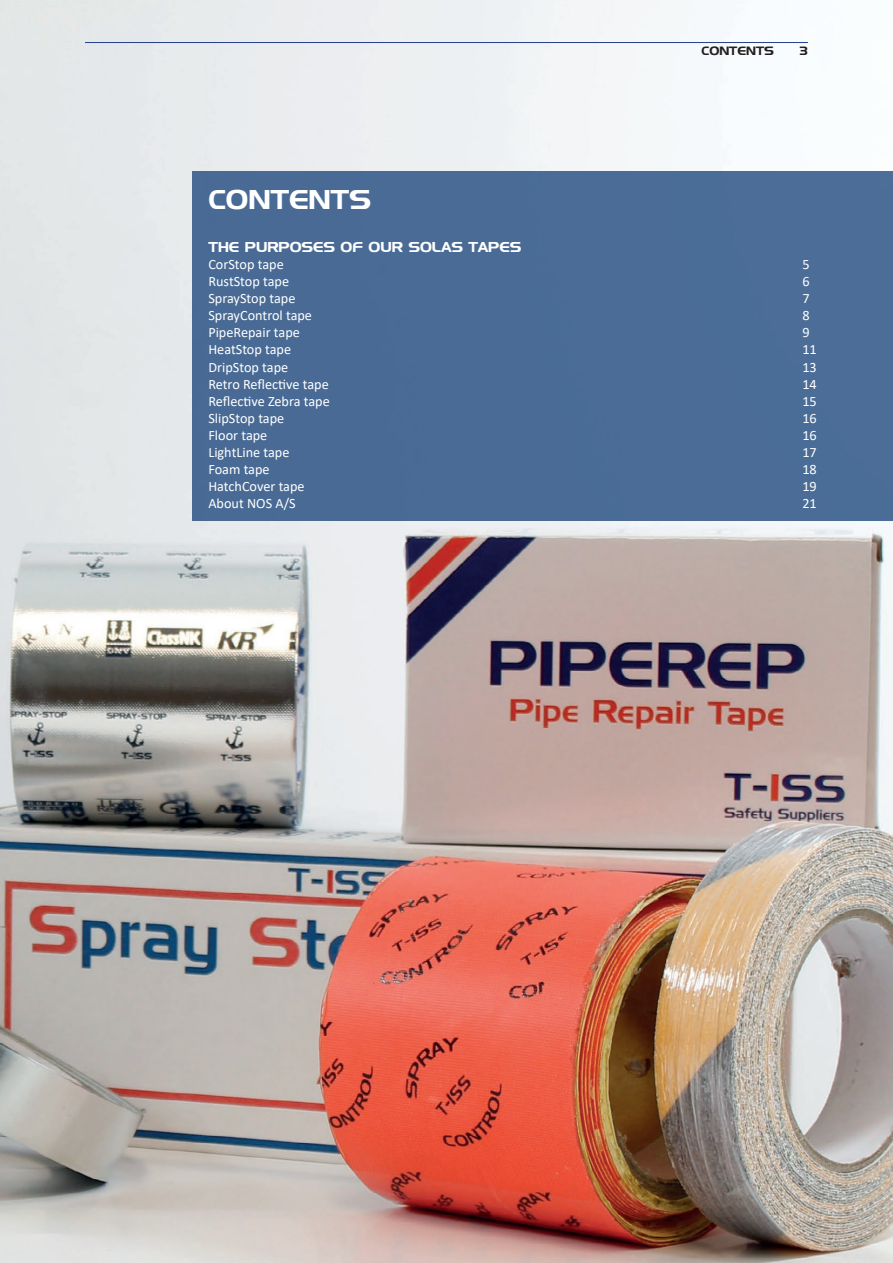
<style>
.page{position:relative;width:893px;height:1263px;background:#fff}
.page>*{position:absolute;margin:0;border:0;box-sizing:border-box;transform-origin:0 0}
.t1{font:27px "Denmark";color:#fff}
.t2{font:14.25px "Calibri";color:#fff}
.t3{font:14.25px "Denmark";color:#fff}
.t4{font:12px "Denmark";color:#231f20}
</style>
<div class="page">
<img style="left:0;top:0;width:893px;height:1263px">
<div style="left:192px;top:171px;width:701px;height:349px;background:#496b96"></div>
<hr style="left:85px;top:42px;width:723px;height:1px;background:#253f8e">
<p class="t4" style="left:701px;top:44px;width:74px">CONTENTS</p>
<p class="t4" style="left:799px;top:44px;width:10px">3</p>
<h1 class="t1" style="left:208px;top:183px;width:164px">CONTENTS</h1>
<p class="t3" style="left:208px;top:238px;width:315px">THE PURPOSES OF OUR SOLAS TAPES</p>
<p class="t2" style="left:208px;top:254px;width:77px">CorStop tape</p>
<p class="t2" style="left:802px;top:254px;width:9px">5</p>
<p class="t2" style="left:208px;top:271px;width:82px">RustStop tape</p>
<p class="t2" style="left:802px;top:271px;width:9px">6</p>
<p class="t2" style="left:208px;top:288px;width:89px">SprayStop tape</p>
<p class="t2" style="left:802px;top:288px;width:9px">7</p>
<p class="t2" style="left:208px;top:306px;width:105px">SprayControl tape</p>
<p class="t2" style="left:802px;top:306px;width:9px">8</p>
<p class="t2" style="left:208px;top:323px;width:93px">PipeRepair tape</p>
<p class="t2" style="left:802px;top:323px;width:9px">9</p>
<p class="t2" style="left:208px;top:340px;width:84px">HeatStop tape</p>
<p class="t2" style="left:802px;top:340px;width:16px">11</p>
<p class="t2" style="left:208px;top:357px;width:81px">DripStop tape</p>
<p class="t2" style="left:802px;top:357px;width:16px">13</p>
<p class="t2" style="left:208px;top:374px;width:122px">Retro Reflective tape</p>
<p class="t2" style="left:802px;top:374px;width:16px">14</p>
<p class="t2" style="left:208px;top:391px;width:123px">Reflective Zebra tape</p>
<p class="t2" style="left:802px;top:391px;width:16px">15</p>
<p class="t2" style="left:208px;top:408px;width:77px">SlipStop tape</p>
<p class="t2" style="left:802px;top:408px;width:16px">16</p>
<p class="t2" style="left:208px;top:425px;width:61px">Floor tape</p>
<p class="t2" style="left:802px;top:425px;width:16px">16</p>
<p class="t2" style="left:208px;top:442px;width:83px">LightLine tape</p>
<p class="t2" style="left:802px;top:442px;width:16px">17</p>
<p class="t2" style="left:208px;top:459px;width:63px">Foam tape</p>
<p class="t2" style="left:802px;top:459px;width:16px">18</p>
<p class="t2" style="left:208px;top:477px;width:98px">HatchCover tape</p>
<p class="t2" style="left:802px;top:477px;width:16px">19</p>
<p class="t2" style="left:208px;top:494px;width:89px">About NOS A/S</p>
<p class="t2" style="left:802px;top:494px;width:16px">21</p>
</div>
